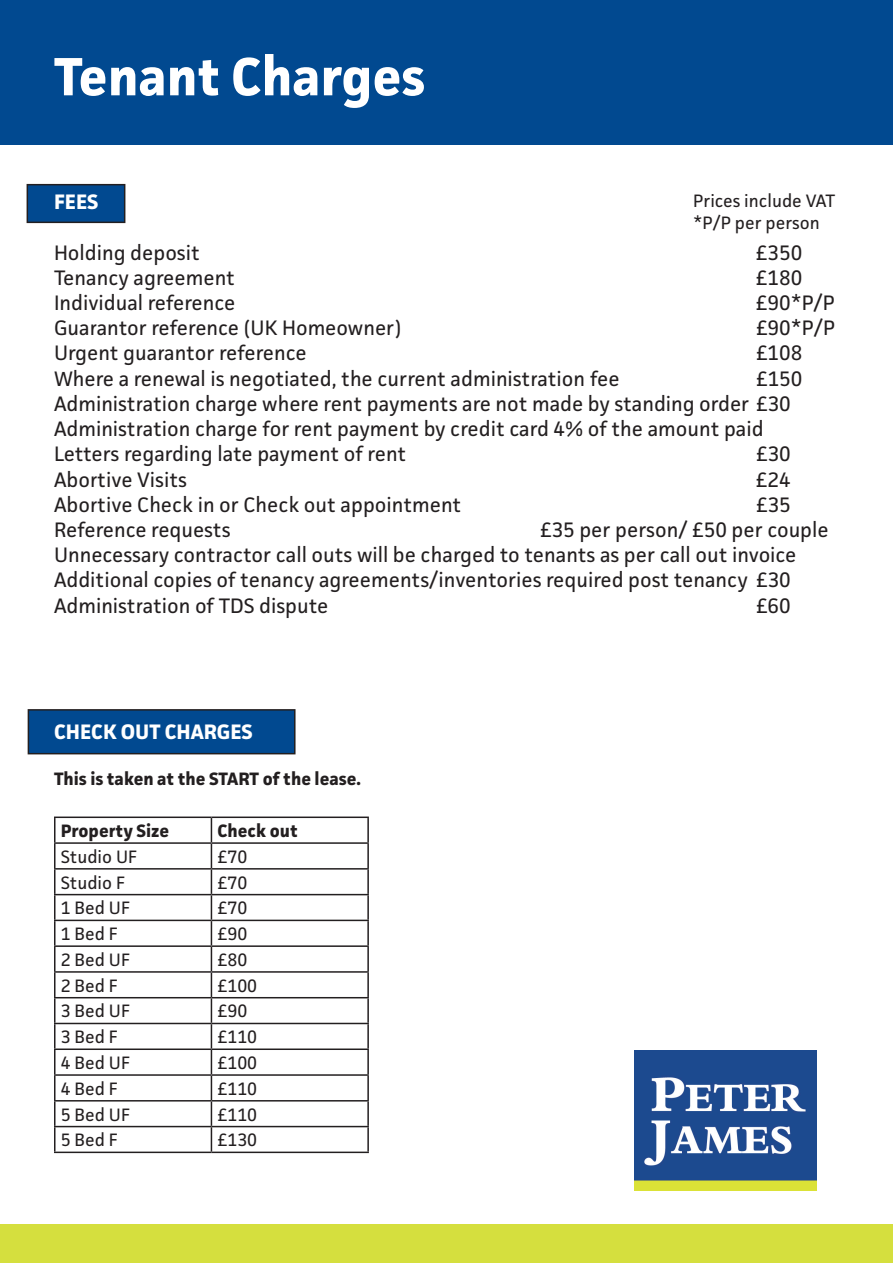
<style>
.page{position:relative;width:893px;height:1263px;background:#fff}
.page>*{position:absolute;margin:0;border:0;box-sizing:border-box;transform-origin:0 0}
.t1{font:700 54px "Facit";color:#fff}
.t2{font:21px "Facit";color:#231f20}
.t3{font:700 21px "Facit";color:#fff}
.t4{font:18px "Facit";color:#231f20}
.t5{font:700 18px "Facit";color:#231f20}
</style>
<div class="page">
<div style="left:0;top:0;width:893px;height:145px;background:#014990"></div>
<div style="left:28px;top:710px;width:267px;height:44px;background:#014990"></div>
<div style="left:28px;top:709px;width:268px;height:45px;border:2px solid #231f20"></div>
<div style="left:27px;top:185px;width:98px;height:37px;background:#014990"></div>
<div style="left:27px;top:184px;width:98px;height:39px;border:2px solid #231f20"></div>
<hr style="left:54px;top:816px;width:157px;height:2px;background:#231f20">
<hr style="left:54px;top:818px;width:2px;height:24px;background:#231f20">
<hr style="left:211px;top:816px;width:158px;height:2px;background:#231f20">
<hr style="left:367px;top:818px;width:2px;height:24px;background:#231f20">
<hr style="left:54px;top:842px;width:157px;height:2px;background:#231f20">
<hr style="left:54px;top:844px;width:2px;height:24px;background:#231f20">
<hr style="left:211px;top:842px;width:158px;height:2px;background:#231f20">
<hr style="left:367px;top:844px;width:2px;height:24px;background:#231f20">
<hr style="left:54px;top:868px;width:157px;height:1px;background:#231f20">
<hr style="left:54px;top:869px;width:2px;height:25px;background:#231f20">
<hr style="left:211px;top:868px;width:158px;height:1px;background:#231f20">
<hr style="left:367px;top:869px;width:2px;height:25px;background:#231f20">
<hr style="left:54px;top:894px;width:157px;height:1px;background:#231f20">
<hr style="left:54px;top:895px;width:2px;height:25px;background:#231f20">
<hr style="left:211px;top:894px;width:158px;height:1px;background:#231f20">
<hr style="left:367px;top:895px;width:2px;height:25px;background:#231f20">
<hr style="left:54px;top:920px;width:157px;height:1px;background:#231f20">
<hr style="left:54px;top:921px;width:2px;height:24px;background:#231f20">
<hr style="left:211px;top:920px;width:158px;height:1px;background:#231f20">
<hr style="left:367px;top:921px;width:2px;height:24px;background:#231f20">
<hr style="left:54px;top:945px;width:157px;height:2px;background:#231f20">
<hr style="left:54px;top:947px;width:2px;height:24px;background:#231f20">
<hr style="left:211px;top:945px;width:158px;height:2px;background:#231f20">
<hr style="left:367px;top:947px;width:2px;height:24px;background:#231f20">
<hr style="left:54px;top:971px;width:157px;height:2px;background:#231f20">
<hr style="left:54px;top:973px;width:2px;height:24px;background:#231f20">
<hr style="left:211px;top:971px;width:158px;height:2px;background:#231f20">
<hr style="left:367px;top:973px;width:2px;height:24px;background:#231f20">
<hr style="left:54px;top:997px;width:157px;height:1px;background:#231f20">
<hr style="left:54px;top:998px;width:2px;height:25px;background:#231f20">
<hr style="left:211px;top:997px;width:158px;height:1px;background:#231f20">
<hr style="left:367px;top:998px;width:2px;height:25px;background:#231f20">
<hr style="left:54px;top:1023px;width:157px;height:1px;background:#231f20">
<hr style="left:54px;top:1024px;width:2px;height:24px;background:#231f20">
<hr style="left:211px;top:1023px;width:158px;height:1px;background:#231f20">
<hr style="left:367px;top:1024px;width:2px;height:24px;background:#231f20">
<hr style="left:54px;top:1048px;width:157px;height:2px;background:#231f20">
<hr style="left:54px;top:1050px;width:2px;height:24px;background:#231f20">
<hr style="left:211px;top:1048px;width:158px;height:2px;background:#231f20">
<hr style="left:367px;top:1050px;width:2px;height:24px;background:#231f20">
<hr style="left:54px;top:1074px;width:157px;height:2px;background:#231f20">
<hr style="left:54px;top:1076px;width:2px;height:24px;background:#231f20">
<hr style="left:211px;top:1074px;width:158px;height:2px;background:#231f20">
<hr style="left:367px;top:1076px;width:2px;height:24px;background:#231f20">
<hr style="left:54px;top:1100px;width:157px;height:1px;background:#231f20">
<hr style="left:54px;top:1101px;width:2px;height:25px;background:#231f20">
<hr style="left:211px;top:1100px;width:158px;height:1px;background:#231f20">
<hr style="left:367px;top:1101px;width:2px;height:25px;background:#231f20">
<hr style="left:54px;top:1126px;width:157px;height:1px;background:#231f20">
<hr style="left:54px;top:1127px;width:2px;height:24px;background:#231f20">
<hr style="left:211px;top:1126px;width:158px;height:1px;background:#231f20">
<svg style="left:211px;top:818px;width:1px;height:333px"></svg>
<hr style="left:367px;top:1127px;width:2px;height:24px;background:#231f20">
<hr style="left:54px;top:1151px;width:157px;height:2px;background:#231f20">
<hr style="left:211px;top:1151px;width:158px;height:2px;background:#231f20">
<img style="left:635px;top:1050px;width:181px;height:141px">
<div style="left:0;top:1225px;width:893px;height:38px;background:#d5df3e"></div>
<p class="t1" style="left:54px;top:43px;width:373px">Tenant Charges</p>
<p class="t4" style="left:693px;top:190px;width:144px">Prices include VAT</p>
<p class="t4" style="left:693px;top:211px;width:128px">*P/P per person</p>
<p class="t3" style="left:54px;top:189px;width:46px">FEES</p>
<p class="t2" style="left:54px;top:239px;width:147px">Holding deposit</p>
<p class="t2" style="left:756px;top:239px;width:48px">£350</p>
<p class="t2" style="left:54px;top:264px;width:182px">Tenancy agreement</p>
<p class="t2" style="left:756px;top:264px;width:48px">£180</p>
<p class="t2" style="left:54px;top:290px;width:183px">Individual reference</p>
<p class="t2" style="left:756px;top:290px;width:80px">£90*P/P</p>
<p class="t2" style="left:54px;top:315px;width:349px">Guarantor reference (UK Homeowner)</p>
<p class="t2" style="left:756px;top:315px;width:80px">£90*P/P</p>
<p class="t2" style="left:54px;top:340px;width:254px">Urgent guarantor reference</p>
<p class="t2" style="left:756px;top:340px;width:48px">£108</p>
<p class="t2" style="left:54px;top:365px;width:567px">Where a renewal is negotiated, the current administration fee</p>
<p class="t2" style="left:756px;top:365px;width:48px">£150</p>
<p class="t2" style="left:54px;top:390px;width:738px">Administration charge where rent payments are not made by standing order £30</p>
<p class="t2" style="left:54px;top:416px;width:711px">Administration charge for rent payment by credit card 4% of the amount paid</p>
<p class="t2" style="left:54px;top:441px;width:354px">Letters regarding late payment of rent</p>
<p class="t2" style="left:756px;top:441px;width:36px">£30</p>
<p class="t2" style="left:54px;top:466px;width:135px">Abortive Visits</p>
<p class="t2" style="left:756px;top:466px;width:36px">£24</p>
<p class="t2" style="left:54px;top:491px;width:409px">Abortive Check in or Check out appointment</p>
<p class="t2" style="left:756px;top:491px;width:36px">£35</p>
<p class="t2" style="left:54px;top:516px;width:178px">Reference requests</p>
<p class="t2" style="left:540px;top:516px;width:290px">£35 per person/ £50 per couple</p>
<p class="t2" style="left:54px;top:542px;width:744px">Unnecessary contractor call outs will be charged to tenants as per call out invoice</p>
<p class="t2" style="left:54px;top:567px;width:738px">Additional copies of tenancy agreements/inventories required post tenancy £30</p>
<p class="t2" style="left:54px;top:592px;width:276px">Administration of TDS dispute</p>
<p class="t2" style="left:756px;top:592px;width:36px">£60</p>
<p class="t3" style="left:54px;top:718px;width:200px">CHECK OUT CHARGES</p>
<p class="t5" style="left:54px;top:768px;width:309px">This is taken at the START of the lease.</p>
<p class="t5" style="left:61px;top:820px;width:110px">Property Size</p>
<p class="t5" style="left:217px;top:820px;width:82px">Check out</p>
<p class="t4" style="left:61px;top:845px;width:78px">Studio UF</p>
<p class="t4" style="left:217px;top:845px;width:31px">£70</p>
<p class="t4" style="left:61px;top:871px;width:66px">Studio F</p>
<p class="t4" style="left:217px;top:871px;width:31px">£70</p>
<p class="t4" style="left:61px;top:897px;width:71px">1 Bed UF</p>
<p class="t4" style="left:217px;top:897px;width:31px">£70</p>
<p class="t4" style="left:61px;top:923px;width:59px">1 Bed F</p>
<p class="t4" style="left:217px;top:923px;width:31px">£90</p>
<p class="t4" style="left:61px;top:948px;width:71px">2 Bed UF</p>
<p class="t4" style="left:217px;top:948px;width:31px">£80</p>
<p class="t4" style="left:61px;top:974px;width:59px">2 Bed F</p>
<p class="t4" style="left:217px;top:974px;width:41px">£100</p>
<p class="t4" style="left:61px;top:1000px;width:71px">3 Bed UF</p>
<p class="t4" style="left:217px;top:1000px;width:31px">£90</p>
<p class="t4" style="left:61px;top:1026px;width:59px">3 Bed F</p>
<p class="t4" style="left:217px;top:1026px;width:41px">£110</p>
<p class="t4" style="left:61px;top:1051px;width:71px">4 Bed UF</p>
<p class="t4" style="left:217px;top:1051px;width:41px">£100</p>
<p class="t4" style="left:61px;top:1077px;width:59px">4 Bed F</p>
<p class="t4" style="left:217px;top:1077px;width:41px">£110</p>
<p class="t4" style="left:61px;top:1103px;width:71px">5 Bed UF</p>
<p class="t4" style="left:217px;top:1103px;width:41px">£110</p>
<p class="t4" style="left:61px;top:1129px;width:59px">5 Bed F</p>
<p class="t4" style="left:217px;top:1129px;width:41px">£130</p>
</div>
